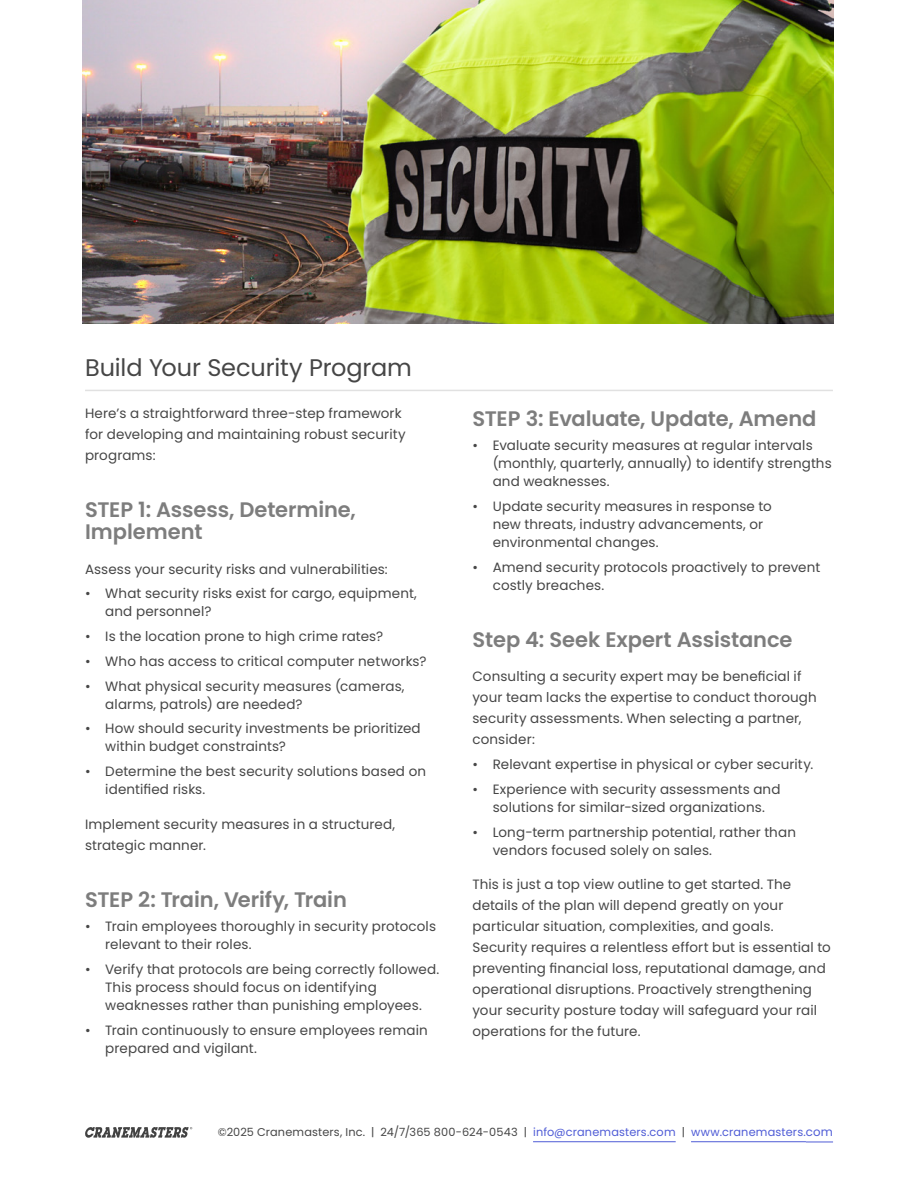
<style>
.page{position:relative;width:918px;height:1188px;background:#fff}
.page>*{position:absolute;margin:0;border:0;box-sizing:border-box;transform-origin:0 0}
.t1{font:24px "Poppins";letter-spacing:-.005em;color:#464646}
.t2{font:600 21px/22.5px "Poppins";letter-spacing:-.005em;color:#7d7d7d}
.t3{font:13.5px/18px "Poppins";letter-spacing:.01em;color:#464646}
.t4{font:11.25px "Poppins";letter-spacing:.015em;color:#464646}
.s1{color:#4f5cd6}
.s2{font-size:11.7px;color:#4f5cd6}
</style>
<div class="page">
<svg style="left:85px;top:1127px;width:107px;height:11px"></svg>
<hr style="left:533px;top:1141px;width:143px;height:1px;background:#4f5cd6">
<hr style="left:691px;top:1141px;width:115px;height:1px;background:#4f5cd6">
<svg style="left:806px;top:1142px;width:27px;height:1px"></svg>
<hr style="left:85px;top:390px;width:748px;height:1px;background:#e1e1e1">
<img style="left:83px;top:0;width:750px;height:324px">
<h1 class="t1" style="left:85px;top:354px;width:328px">Build Your Security Program</h1>
<p class="t3" style="left:85px;top:403px;width:322px;line-height:21px">Here’s a straightforward three-step framework for developing and maintaining robust security programs:</p>
<h2 class="t2" style="left:85px;top:498px;width:272px">STEP 1: Assess, Determine,<br>Implement</h2>
<p class="t3" style="left:85px;top:560px;width:304px">Assess your security risks and vulnerabilities:</p>
<p class="t3" style="left:105px;top:585px;width:313px;text-indent:-20px">• What security risks exist for cargo, equipment, and personnel?</p>
<p class="t3" style="left:85px;top:628px;width:300px">• Is the location prone to high crime rates?</p>
<p class="t3" style="left:85px;top:652px;width:343px">• Who has access to critical computer networks?</p>
<p class="t3" style="left:105px;top:677px;width:301px;text-indent:-20px">• What physical security measures (cameras, alarms, patrols) are needed?</p>
<p class="t3" style="left:105px;top:720px;width:317px;text-indent:-20px">• How should security investments be prioritized within budget constraints?</p>
<p class="t3" style="left:105px;top:762px;width:322px;text-indent:-20px">• Determine the best security solutions based on identified risks.</p>
<p class="t3" style="left:85px;top:813px;width:312px;line-height:21px">Implement security measures in a structured, strategic manner.</p>
<h2 class="t2" style="left:85px;top:888px;width:263px">STEP 2: Train, Verify, Train</h2>
<p class="t3" style="left:105px;top:918px;width:332px;text-indent:-20px">• Train employees thoroughly in security protocols relevant to their roles.</p>
<p class="t3" style="left:105px;top:961px;width:336px;text-indent:-20px">• Verify that protocols are being correctly followed.<br>This process should focus on identifying weaknesses rather than punishing employees.</p>
<p class="t3" style="left:105px;top:1021px;width:324px;text-indent:-20px">• Train continuously to ensure employees remain prepared and vigilant.</p>
<h2 class="t2" style="left:472px;top:407px;width:346px">STEP 3: Evaluate, Update, Amend</h2>
<p class="t3" style="left:493px;top:437px;width:340px;text-indent:-20px">• Evaluate security measures at regular intervals (monthly, quarterly, annually) to identify strengths and weaknesses.</p>
<p class="t3" style="left:493px;top:497px;width:281px;text-indent:-20px">• Update security measures in response to new threats, industry advancements, or environmental changes.</p>
<p class="t3" style="left:493px;top:558px;width:329px;text-indent:-20px">• Amend security protocols proactively to prevent costly breaches.</p>
<h2 class="t2" style="left:472px;top:628px;width:322px">Step 4: Seek Expert Assistance</h2>
<p class="t3" style="left:472px;top:666px;width:346px;line-height:21px">Consulting a security expert may be beneficial if your team lacks the expertise to conduct thorough security assessments. When selecting a partner, consider:</p>
<p class="t3" style="left:472px;top:755px;width:342px">• Relevant expertise in physical or cyber security.</p>
<p class="t3" style="left:472px;top:780px;width:310px;text-align:center">• Experience with security assessments and solutions for similar-sized organizations.</p>
<p class="t3" style="left:493px;top:823px;width:305px;text-indent:-20px">• Long-term partnership potential, rather than vendors focused solely on sales.</p>
<p class="t3" style="left:472px;top:874px;width:360px;line-height:21px">This is just a top view outline to get started. The details of the plan will depend greatly on your particular situation, complexities, and goals.<br>Security requires a relentless effort but is essential to preventing financial loss, reputational damage, and operational disruptions. Proactively strengthening your security posture today will safeguard your rail operations for the future.</p>
<p class="t4" style="left:218px;top:1126px;width:617px">©2025 Cranemasters, Inc. | 24/7/365 800-624-0543 | <span class="s1">info@cranemasters.com</span> | <span class="s1">www.cranemasters.</span><span class="s2">com</span></p>
</div>
